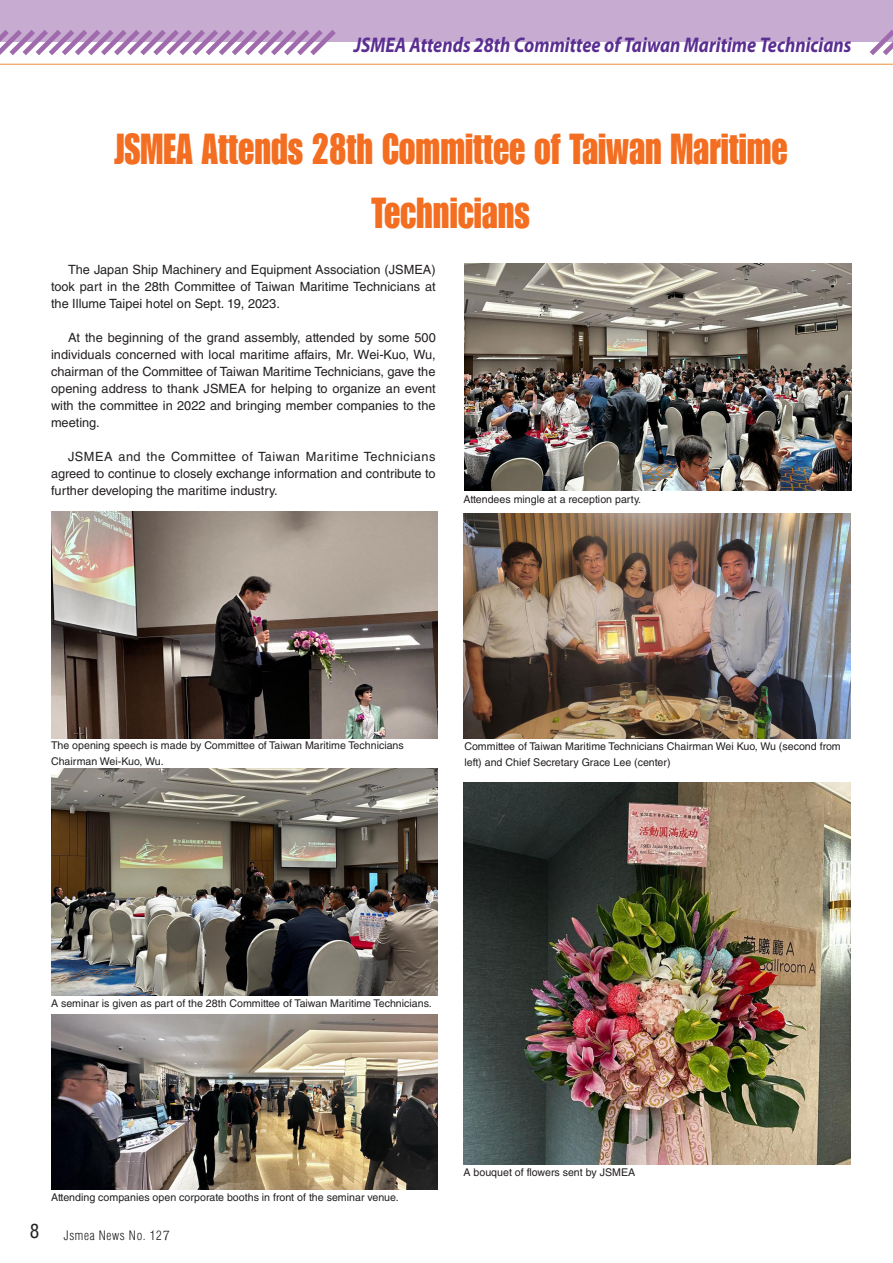
<style>
.page{position:relative;width:893px;height:1263px;background:#fff}
.page>*{position:absolute;margin:0;border:0;box-sizing:border-box;transform-origin:0 0}
.t1{font:42.45px/63.8px "Impact LT Std";color:#f36e21;text-align:center;scale:.85 1}
.t2{font:italic 700 21.3px "Myriad Pro";color:#5b2e91;scale:.86 1}
.t3{font:condensed 19.2px "Helvetica LT Std";color:#231f20}
.t4{font:12.75px/17px "Helvetica LT Std";color:#231f20;text-align:justify}
.t5{font:300 condensed 12.75px "Helvetica LT Std";letter-spacing:.05em;color:#231f20}
.t6{font:10.65px/15.9px "Helvetica LT Std";color:#231f20}
.s1{font-family:"Koz Min Pr 6 N";font-weight:400;font-stretch:normal}
</style>
<div class="page">
<div style="left:0;top:0;width:893px;height:42px;background:#c7abd1"></div>
<hr style="left:0;top:64px;width:893px;height:1px;background:#ee8d39">
<svg style="left:0;top:30px;width:336px;height:26px"></svg>
<svg style="left:869px;top:30px;width:24px;height:26px"></svg>
<img style="left:51px;top:511px;width:387px;height:227px">
<img style="left:51px;top:768px;width:387px;height:227px">
<img style="left:51px;top:1014px;width:387px;height:175px">
<img style="left:465px;top:264px;width:386px;height:227px">
<img style="left:463px;top:513px;width:387px;height:225px">
<img style="left:463px;top:783px;width:387px;height:381px">
<h2 class="t2" style="left:354px;top:33px;width:580px">JSMEA Attends 28th Committee of Taiwan Maritime Technicians</h2>
<h1 class="t1" style="left:114px;top:116px;width:794px">JSMEA Attends 28th Committee of Taiwan Maritime<br>Technicians</h1>
<p class="t4" style="left:51px;top:261px;width:386px;text-indent:17px">The Japan Ship Machinery and Equipment Association (JSMEA) took part in the 28th Committee of Taiwan Maritime Technicians at the Illume Taipei hotel on Sept. 19, 2023.</p>
<p class="t4" style="left:51px;top:329px;width:386px;text-indent:17px">At the beginning of the grand assembly, attended by some 500 individuals concerned with local maritime affairs, Mr. Wei-Kuo, Wu, chairman of the Committee of Taiwan Maritime Technicians, gave the opening address to thank JSMEA for helping to organize an event with the committee in 2022 and bringing member companies to the meeting.</p>
<p class="t4" style="left:51px;top:448px;width:386px;text-indent:17px">JSMEA and the Committee of Taiwan Maritime Technicians agreed to continue to closely exchange information and contribute to further developing the maritime industry.</p>
<p class="t6" style="left:463px;top:491px;width:179px">Attendees mingle at a reception party.</p>
<p class="t6" style="left:51px;top:738px;width:354px">The opening speech is made by Committee of Taiwan Maritime Technicians<br>Chairman Wei-Kuo, Wu.</p>
<p class="t6" style="left:465px;top:739px;width:378px">Committee of Taiwan Maritime Technicians Chairman Wei Kuo, Wu (second from left) and Chief Secretary Grace Lee (center)</p>
<p class="t6" style="left:51px;top:995px;width:382px">A seminar is given as part of the 28th Committee of Taiwan Maritime Technicians.</p>
<p class="t6" style="left:51px;top:1189px;width:349px">Attending companies open corporate booths in front of the seminar venue.</p>
<h3 class="t3" style="left:30px;top:1219px;width:11px">8</h3>
<p class="t5" style="left:64px;top:1227px;width:108px">Jsmea News No. 12<span class="s1">7</span></p>
<p class="t6" style="left:463px;top:1165px;width:173px">A bouquet of flowers sent by JSMEA</p>
</div>
